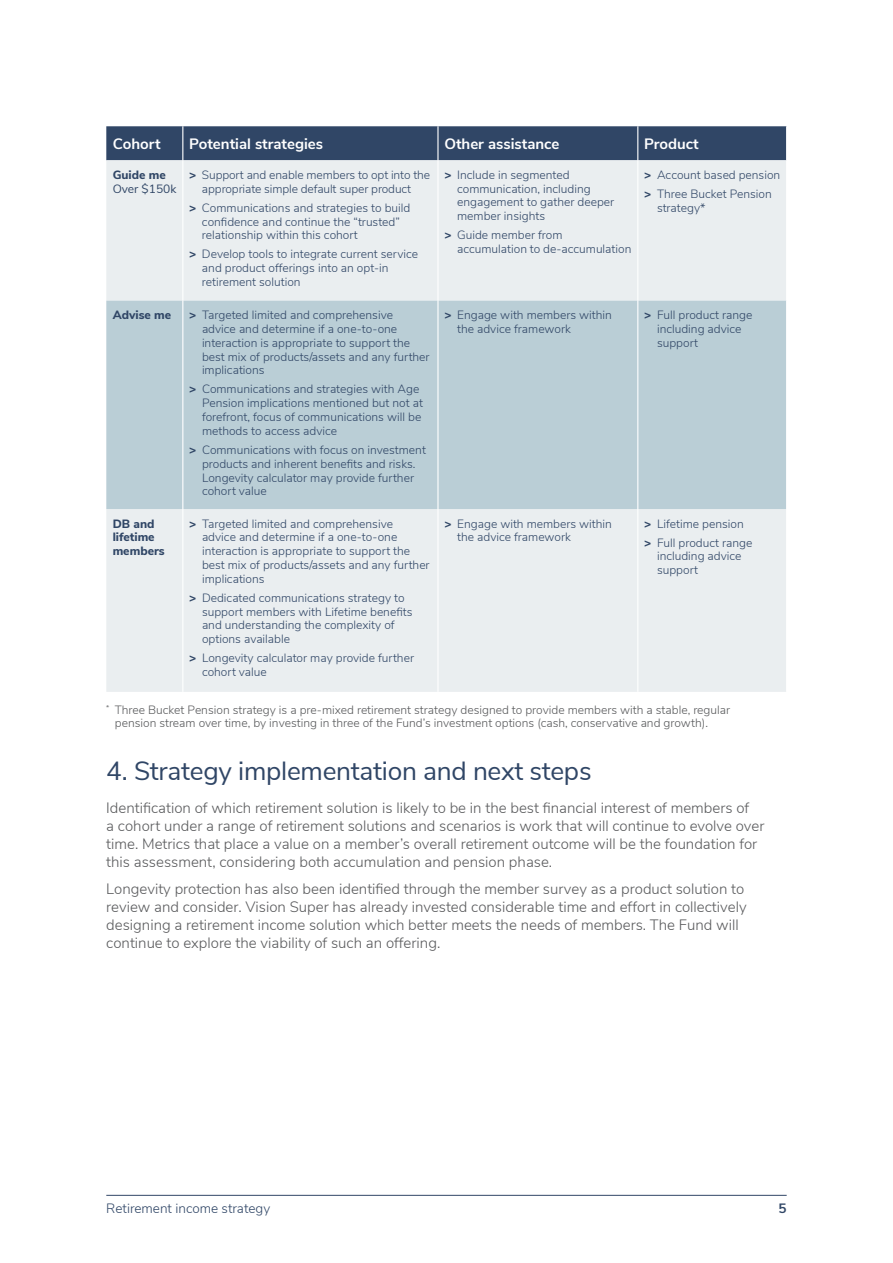
<style>
.page{position:relative;width:893px;height:1263px;background:#fff}
.page>*{position:absolute;margin:0;border:0;box-sizing:border-box;transform-origin:0 0}
.t1{font:26.25px "Nunito Sans";letter-spacing:-.01em;color:#304666}
.t2{font:300 15px/18px "Nunito Sans";color:#58595b}
.t3{font:700 15px "Nunito Sans";color:#fff}
.t4{font:300 13.5px "Nunito Sans";color:#304666}
.t5{font:700 13.5px "Nunito Sans";color:#304666}
.t6{font:300 12px/13.8px "Nunito Sans";color:#304666}
.t7{font:300 12px/13.5px "Nunito Sans";color:#58595b}
.t8{font:800 12px/13.8px "Nunito Sans";color:#304666}
.t9{font:12px "Nunito Sans";color:#304666}
.s1{font-weight:800}
</style>
<div class="page">
<hr style="left:106px;top:1195px;width:681px;height:1px;background:#304666">
<div style="left:106px;top:126px;width:680px;height:34px;background:#304666"></div>
<div style="left:106px;top:160px;width:680px;height:532px;background:#eaeef0"></div>
<div style="left:106px;top:301px;width:680px;height:208px;background:#baced6"></div>
<hr style="left:182px;top:126px;width:1px;height:34px;background:#fff">
<hr style="left:437px;top:126px;width:2px;height:34px;background:#fff">
<hr style="left:637px;top:126px;width:1px;height:34px;background:#fff">
<hr style="left:182px;top:160px;width:1px;height:141px;background:#fff">
<hr style="left:182px;top:301px;width:1px;height:208px;background:#fff">
<hr style="left:182px;top:509px;width:1px;height:183px;background:#fff">
<hr style="left:437px;top:160px;width:2px;height:141px;background:#fff">
<hr style="left:637px;top:160px;width:1px;height:141px;background:#fff">
<hr style="left:437px;top:301px;width:2px;height:208px;background:#fff">
<hr style="left:637px;top:301px;width:1px;height:208px;background:#fff">
<hr style="left:437px;top:509px;width:2px;height:183px;background:#fff">
<hr style="left:637px;top:509px;width:1px;height:183px;background:#fff">
<p class="t3" style="left:113px;top:133px;width:49px">Cohort</p>
<p class="t3" style="left:189px;top:133px;width:135px">Potential strategies</p>
<p class="t3" style="left:444px;top:133px;width:117px">Other assistance</p>
<p class="t3" style="left:644px;top:133px;width:56px">Product</p>
<p class="t8" style="left:113px;top:167px;width:55px">Guide me</p>
<p class="t9" style="left:113px;top:180px;width:65px">Over $150k</p>
<p class="t6" style="left:189px;top:167px;width:242px;text-align:center"><span class="s1">&gt;</span> Support and enable members to opt into the appropriate simple default super product</p>
<p class="t6" style="left:202px;top:200px;width:210px;text-indent:-13px"><span class="s1">&gt;</span> Communications and strategies to build confidence and continue the “trusted” relationship within this cohort</p>
<p class="t6" style="left:202px;top:247px;width:218px;text-indent:-13px"><span class="s1">&gt;</span> Develop tools to integrate current service and product offerings into an opt-in retirement solution</p>
<p class="t6" style="left:457px;top:167px;width:159px;text-indent:-13px"><span class="s1">&gt;</span> Include in segmented communication, including engagement to gather deeper member insights</p>
<p class="t6" style="left:457px;top:228px;width:176px;text-indent:-13px"><span class="s1">&gt;</span> Guide member from accumulation to de-accumulation</p>
<p class="t6" style="left:644px;top:164px;width:138px;line-height:19px"><span class="s1">&gt;</span> Account based pension <span class="s1">&gt;</span> Three Bucket Pension</p>
<p class="t6" style="left:657px;top:200px;width:50px">strategy*</p>
<p class="t8" style="left:113px;top:307px;width:60px">Advise me</p>
<p class="t6" style="left:202px;top:307px;width:229px;text-indent:-13px"><span class="s1">&gt;</span> Targeted limited and comprehensive advice and determine if a one-to-one interaction is appropriate to support the best mix of products/assets and any further implications</p>
<p class="t6" style="left:202px;top:382px;width:222px;text-indent:-13px"><span class="s1">&gt;</span> Communications and strategies with Age Pension implications mentioned but not at forefront, focus of communications will be methods to access advice</p>
<p class="t6" style="left:202px;top:442px;width:225px;text-indent:-13px"><span class="s1">&gt;</span> Communications with focus on investment products and inherent benefits and risks.<br>Longevity calculator may provide further cohort value</p>
<p class="t8" style="left:113px;top:516px;width:53px">DB and lifetime members</p>
<p class="t6" style="left:202px;top:516px;width:229px;text-indent:-13px"><span class="s1">&gt;</span> Targeted limited and comprehensive advice and determine if a one-to-one interaction is appropriate to support the best mix of products/assets and any further implications</p>
<p class="t6" style="left:202px;top:590px;width:212px;text-indent:-13px"><span class="s1">&gt;</span> Dedicated communications strategy to support members with Lifetime benefits and understanding the complexity of options available</p>
<p class="t6" style="left:202px;top:650px;width:214px;text-indent:-13px"><span class="s1">&gt;</span> Longevity calculator may provide further cohort value</p>
<p class="t6" style="left:457px;top:307px;width:156px;text-indent:-13px"><span class="s1">&gt;</span> Engage with members within the advice framework</p>
<p class="t6" style="left:657px;top:307px;width:97px;text-indent:-13px"><span class="s1">&gt;</span> Full product range including advice support</p>
<p class="t6" style="left:457px;top:516px;width:156px;text-indent:-13px"><span class="s1">&gt;</span> Engage with members within the advice framework</p>
<p class="t6" style="left:644px;top:513px;width:110px;line-height:19px"><span class="s1">&gt;</span> Lifetime pension <span class="s1">&gt;</span> Full product range</p>
<p class="t6" style="left:657px;top:549px;width:86px">including advice support</p>
<p class="t7" style="left:115px;top:702px;width:617px;text-indent:-9px"><sup>*</sup> Three Bucket Pension strategy is a pre-mixed retirement strategy designed to provide members with a stable, regular pension stream over time, by investing in three of the Fund’s investment options (cash, conservative and growth).</p>
<h1 class="t1" style="left:106px;top:752px;width:487px">4. Strategy implementation and next steps</h1>
<p class="t2" style="left:106px;top:798px;width:660px">Identification of which retirement solution is likely to be in the best financial interest of members of<br>a cohort under a range of retirement solutions and scenarios is work that will continue to evolve over time. Metrics that place a value on a member’s overall retirement outcome will be the foundation for this assessment, considering both accumulation and pension phase.</p>
<p class="t2" style="left:106px;top:878px;width:642px">Longevity protection has also been identified through the member survey as a product solution to review and consider. Vision Super has already invested considerable time and effort in collectively designing a retirement income solution which better meets the needs of members. The Fund will continue to explore the viability of such an offering.</p>
<p class="t4" style="left:106px;top:1198px;width:165px">Retirement income strategy</p>
<p class="t5" style="left:779px;top:1198px;width:10px">5</p>
</div>
